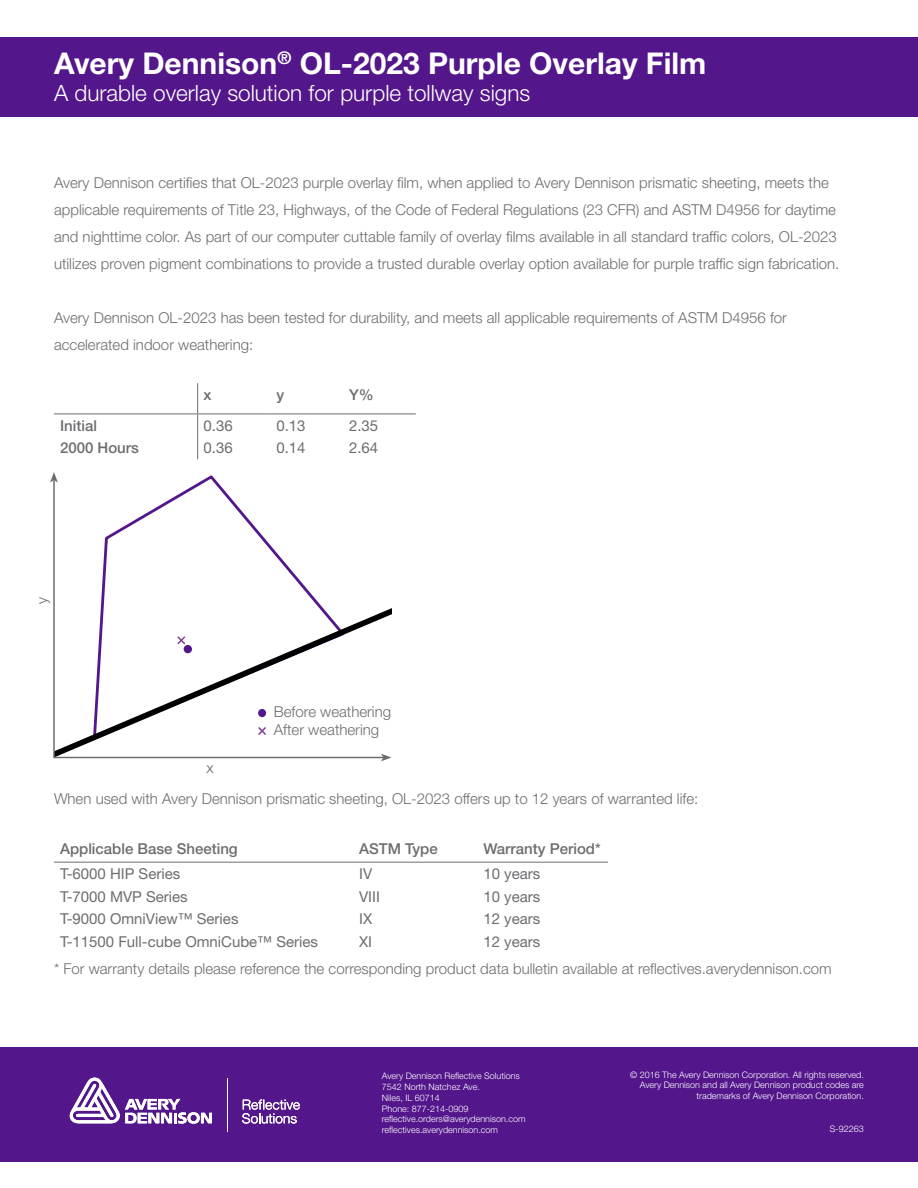
<style>
.page{position:relative;width:918px;height:1188px;background:#fff}
.page>*{position:absolute;margin:0;border:0;box-sizing:border-box;transform-origin:0 0}
.t1{font:700 30px "Helvetica Neue LT Std";color:#fff}
.t2{font:300 22.5px "Helvetica Neue LT Std";color:#fff}
.t3{font:18.6px "Calibri";color:#000001}
.t4{font:300 15px/27px "Helvetica Neue LT Std";color:#6c6d70}
.t5{font:15px "Helvetica Neue LT Std";color:#6c6d70}
.t6{font:500 15px "Helvetica Neue LT Std";color:#6c6d70}
.t7{font:300 9px/10.8px "Helvetica Neue LT Std";color:#fff}
</style>
<div class="page">
<div style="left:0;top:37px;width:918px;height:80px;background:#53168b"></div>
<div style="left:0;top:1047px;width:918px;height:114px;background:#53168b"></div>
<hr style="left:197px;top:383px;width:1px;height:31px;background:#6c6d70">
<hr style="left:54px;top:414px;width:144px;height:1px;background:#6c6d70">
<hr style="left:198px;top:414px;width:72px;height:1px;background:#6c6d70">
<hr style="left:270px;top:414px;width:73px;height:1px;background:#6c6d70">
<hr style="left:343px;top:414px;width:73px;height:1px;background:#6c6d70">
<svg style="left:197px;top:414px;width:1px;height:45px"></svg>
<hr style="left:54px;top:862px;width:299px;height:1px;background:#6c6d70">
<hr style="left:353px;top:862px;width:124px;height:1px;background:#6c6d70">
<hr style="left:477px;top:862px;width:131px;height:1px;background:#6c6d70">
<hr style="left:227px;top:1078px;width:1px;height:53px;background:#fff">
<svg style="left:69px;top:1077px;width:143px;height:47px"></svg>
<svg style="left:242px;top:1099px;width:58px;height:25px"></svg>
<svg style="left:54px;top:476px;width:338px;height:283px"></svg>
<svg style="left:176px;top:635px;width:11px;height:11px"></svg>
<hr style="left:53px;top:480px;width:2px;height:278px;background:#6c6d70">
<svg style="left:50px;top:472px;width:8px;height:10px"></svg>
<hr style="left:53px;top:757px;width:330px;height:1px;background:#6c6d70">
<svg style="left:381px;top:754px;width:11px;height:7px"></svg>
<div style="left:258px;top:709px;width:8px;height:8px;background:#53168b;border-radius:50%"></div>
<svg style="left:257px;top:725px;width:11px;height:12px"></svg>
<h1 class="t1" style="left:54px;top:45px;width:654px">Avery Dennison<sup>®</sup> OL-2023 Purple Overlay Film</h1>
<h2 class="t2" style="left:54px;top:79px;width:478px">A durable overlay solution for purple tollway signs</h2>
<p class="t4" style="left:54px;top:169px;width:787px">Avery Dennison certifies that OL-2023 purple overlay film, when applied to Avery Dennison prismatic sheeting, meets the applicable requirements of Title 23, Highways, of the Code of Federal Regulations (23 CFR) and ASTM D4956 for daytime and nighttime color. As part of our computer cuttable family of overlay films available in all standard traffic colors, OL-2023 utilizes proven pigment combinations to provide a trusted durable overlay option available for purple traffic sign fabrication.</p>
<p class="t4" style="left:54px;top:304px;width:734px">Avery Dennison OL-2023 has been tested for durability, and meets all applicable requirements of ASTM D4956 for accelerated indoor weathering:</p>
<p class="t6" style="left:204px;top:386px;width:10px">x</p>
<p class="t6" style="left:276px;top:386px;width:9px">y</p>
<p class="t6" style="left:349px;top:386px;width:26px">Y%</p>
<p class="t6" style="left:60px;top:416px;width:38px">Initial</p>
<p class="t5" style="left:204px;top:416px;width:31px">0.36</p>
<p class="t5" style="left:276px;top:416px;width:31px">0.13</p>
<p class="t5" style="left:349px;top:416px;width:31px">2.35</p>
<p class="t6" style="left:60px;top:439px;width:80px">2000 Hours</p>
<p class="t5" style="left:204px;top:439px;width:31px">0.36</p>
<p class="t5" style="left:276px;top:439px;width:31px">0.14</p>
<p class="t5" style="left:349px;top:439px;width:31px">2.64</p>
<p class="t4" style="left:28px;top:604px;width:8px;rotate:-90deg">y</p>
<p class="t4" style="left:207px;top:754px;width:9px">x</p>
<p class="t4" style="left:274px;top:698px;width:119px">Before weathering</p>
<p class="t4" style="left:274px;top:716px;width:107px">After weathering</p>
<p class="t4" style="left:54px;top:785px;width:646px">When used with Avery Dennison prismatic sheeting, OL-2023 offers up to 12 years of warranted life:</p>
<p class="t6" style="left:60px;top:840px;width:179px">Applicable Base Sheeting</p>
<p class="t6" style="left:359px;top:840px;width:80px">ASTM Type</p>
<p class="t6" style="left:483px;top:840px;width:119px">Warranty Period*</p>
<p class="t5" style="left:60px;top:865px;width:122px">T-6000 HIP Series</p>
<p class="t5" style="left:359px;top:865px;width:15px">IV</p>
<p class="t5" style="left:483px;top:865px;width:58px">10 years</p>
<p class="t5" style="left:60px;top:887px;width:129px">T-7000 MVP Series</p>
<p class="t5" style="left:359px;top:887px;width:22px">VIII</p>
<p class="t5" style="left:483px;top:887px;width:58px">10 years</p>
<p class="t5" style="left:60px;top:910px;width:180px">T-9000 OmniView™ Series</p>
<p class="t5" style="left:359px;top:910px;width:15px">IX</p>
<p class="t5" style="left:483px;top:910px;width:58px">12 years</p>
<p class="t5" style="left:60px;top:933px;width:259px">T-11500 Full-cube OmniCube™ Series</p>
<p class="t5" style="left:359px;top:933px;width:15px">XI</p>
<p class="t5" style="left:483px;top:933px;width:58px">12 years</p>
<p class="t4" style="left:54px;top:955px;width:779px">* For warranty details please reference the corresponding product data bulletin available at reflectives.averydennison.com</p>
<p class="t3" style="left:150px;top:837px;width:35px">0.35</p>
<p class="t7" style="left:382px;top:1070px;width:145px">Avery Dennison Reflective Solutions<br>7542 North Natchez Ave.<br>Niles, IL 60714<br>Phone: 877-214-0909 reflective.orders@averydennison.com reflectives.averydennison.com</p>
<p class="t7" style="left:630px;top:1069px;width:235px;text-align:right">© 2016 The Avery Dennison Corporation. All rights reserved.<br>Avery Dennison and all Avery Dennison product codes are trademarks of Avery Dennison Corporation.</p>
<p class="t7" style="left:830px;top:1123px;width:36px">S-92263</p>
</div>
